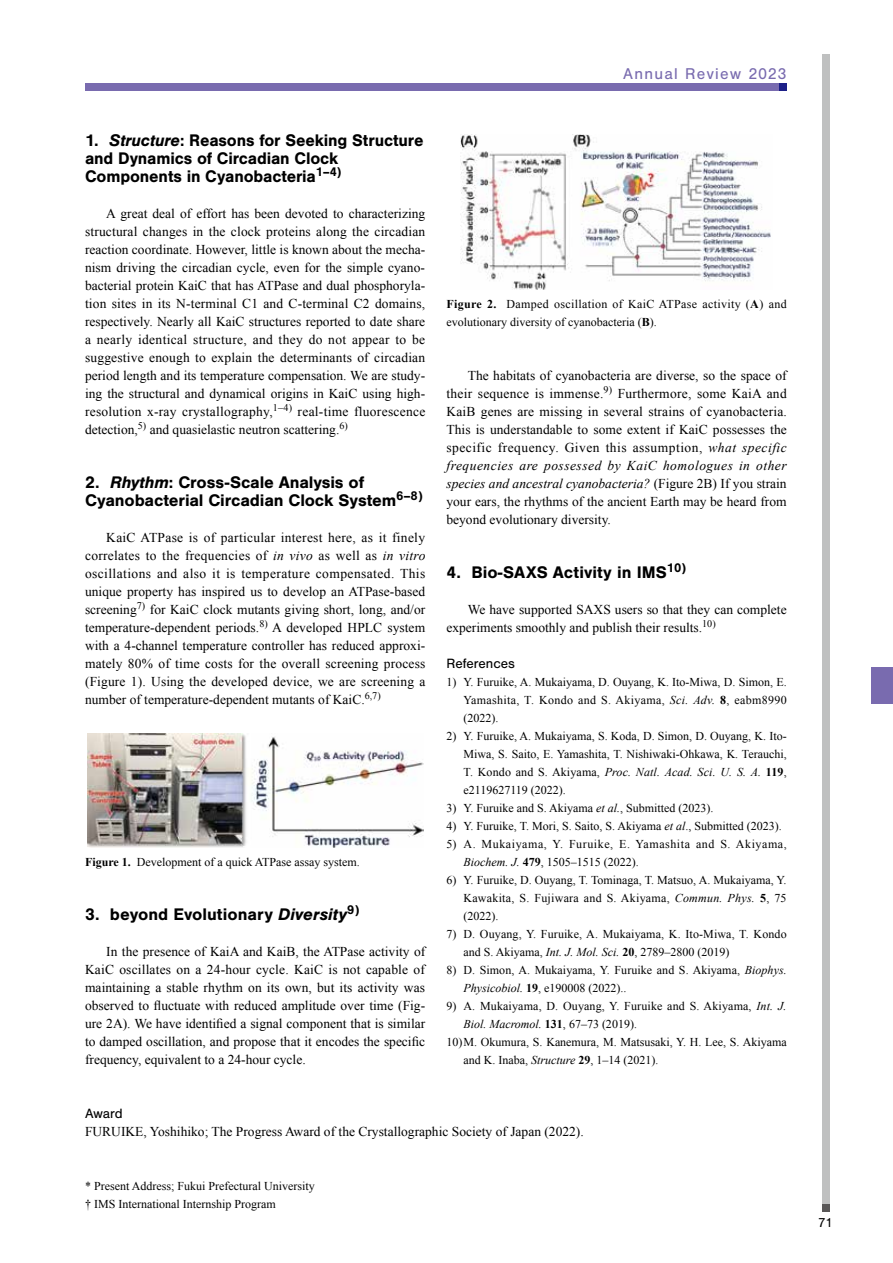
<style>
.page{position:relative;width:893px;height:1263px;background:#fff}
.page>*{position:absolute;margin:0;border:0;box-sizing:border-box;transform-origin:0 0}
.t1{font:700 17.4px/18px "Nimbus San";letter-spacing:-.01em;color:#000}
.t2{font:16.2px "Nimbus San";letter-spacing:.08em;color:#796baf}
.t3{font:13.95px "Nimbus San";color:#000}
.t4{font:13.5px/18px "Times New Roman";color:#000;text-align:justify}
.t5{font:13.5px "Nimbus San";color:#000}
.t6{font:12px/18px "Times New Roman";color:#000}
.t7{font:12px/18px "Times New Roman";letter-spacing:.045em;color:#000}
.t8{font:italic 12px "Times New Roman";color:#000}
.s1{font-style:italic}
.s2{font-weight:700}
.s3{font-weight:700;font-style:normal}
.s4{font-style:normal}
</style>
<div class="page">
<div style="left:85px;top:83px;width:702px;height:7px;background:#796baf"></div>
<div style="left:779px;top:83px;width:8px;height:7px;background:#1d2088"></div>
<div style="left:822px;top:55px;width:7px;height:1157px;background:#bfc0c0"></div>
<div style="left:822px;top:1205px;width:7px;height:7px;background:#595757"></div>
<div style="left:872px;top:668px;width:21px;height:36px;background:#796baf"></div>
<img style="left:87px;top:734px;width:336px;height:114px">
<img style="left:460px;top:135px;width:311px;height:155px">
<p class="t2" style="left:623px;top:65px;width:165px">Annual Review 2023</p>
<p class="t1" style="left:85px;top:131px;width:340px">1. <span class="s1">Structure</span>: Reasons for Seeking Structure and Dynamics of Circadian Clock<br>Components in Cyanobacteria<sup>1–4)</sup></p>
<p class="t4" style="left:85px;top:204px;width:342px;text-indent:21px">A great deal of effort has been devoted to characterizing structural changes in the clock proteins along the circadian reaction coordinate. However, little is known about the mecha&shy;nism driving the circadian cycle, even for the simple cyano&shy;bacterial protein KaiC that has ATPase and dual phosphoryla&shy;tion sites in its N-terminal C1 and C-terminal C2 domains, respectively. Nearly all KaiC structures reported to date share a nearly identical structure, and they do not appear to be suggestive enough to explain the determinants of circadian period length and its temperature compensation. We are study&shy;ing the structural and dynamical origins in KaiC using high&shy;resolution x-ray crystallography,<sup>1–4)</sup> real-time fluorescence detection,<sup>5)</sup> and quasielastic neutron scattering.<sup>6)</sup></p>
<p class="t1" style="left:85px;top:473px;width:339px">2. <span class="s1">Rhythm</span>: Cross-Scale Analysis of<br>Cyanobacterial Circadian Clock System<sup>6–8)</sup></p>
<p class="t4" style="left:85px;top:528px;width:342px;text-indent:21px">KaiC ATPase is of particular interest here, as it finely correlates to the frequencies of <span class="s1">in vivo</span> as well as <span class="s1">in vitro </span>oscillations and also it is temperature compensated. This unique property has inspired us to develop an ATPase-based screening<sup>7)</sup> for KaiC clock mutants giving short, long, and/or temperature-dependent periods.<sup>8)</sup> A developed HPLC system with a 4-channel temperature controller has reduced approxi&shy;mately 80% of time costs for the overall screening process (Figure 1). Using the developed device, we are screening a number of temperature-dependent mutants of KaiC.<sup>6,7)</sup></p>
<p class="t6" style="left:85px;top:852px;width:276px"><span class="s2">Figure 1.</span> Development of a quick ATPase assay system.</p>
<p class="t1" style="left:85px;top:905px;width:276px">3. beyond Evolutionary <span class="s1">Diversity</span><sup>9)</sup></p>
<p class="t4" style="left:85px;top:942px;width:342px;text-indent:21px">In the presence of KaiA and KaiB, the ATPase activity of KaiC oscillates on a 24-hour cycle. KaiC is not capable of maintaining a stable rhythm on its own, but its activity was observed to fluctuate with reduced amplitude over time (Fig&shy;ure 2A). We have identified a signal component that is similar to damped oscillation, and propose that it encodes the specific frequency, equivalent to a 24-hour cycle.</p>
<p class="t6" style="left:446px;top:294px;width:342px"><span class="s2">Figure 2.</span> Damped oscillation of KaiC ATPase activity (<span class="s2">A</span>) and evolutionary diversity of cyanobacteria (<span class="s2">B</span>).</p>
<p class="t4" style="left:446px;top:366px;width:342px;text-indent:21px">The habitats of cyanobacteria are diverse, so the space of their sequence is immense.<sup>9)</sup> Furthermore, some KaiA and KaiB genes are missing in several strains of cyanobacteria.<br>This is understandable to some extent if KaiC possesses the specific frequency. Given this assumption, <span class="s1">what specific frequencies are possessed by KaiC homologues in other species and ancestral cyanobacteria?</span> (Figure 2B) If you strain your ears, the rhythms of the ancient Earth may be heard from beyond evolutionary diversity.</p>
<p class="t1" style="left:446px;top:563px;width:241px">4. Bio-SAXS Activity in IMS<sup>10)</sup></p>
<p class="t4" style="left:446px;top:600px;width:342px;text-indent:21px">We have supported SAXS users so that they can complete experiments smoothly and publish their results.<sup>10)</sup></p>
<p class="t3" style="left:446px;top:655px;width:70px">References</p>
<p class="t6" style="left:463px;top:672px;width:325px;text-align:justify;text-indent:-17px">1) Y. Furuike, A. Mukaiyama, D. Ouyang, K. Ito-Miwa, D. Simon, E.<br>Yamashita, T. Kondo and S. Akiyama, <span class="s1">Sci. Adv.</span> <span class="s2">8</span>, eabm8990 (2022).</p>
<p class="t6" style="left:463px;top:726px;width:325px;text-align:justify;text-indent:-17px">2) Y. Furuike, A. Mukaiyama, S. Koda, D. Simon, D. Ouyang, K. Ito-Miwa, S. Saito, E. Yamashita, T. Nishiwaki-Ohkawa, K. Terauchi, T. Kondo and S. Akiyama, <span class="s1">Proc. Natl. Acad. Sci. U. S. A.</span> <span class="s2">119</span>, e2119627119 (2022).</p>
<p class="t6" style="left:446px;top:798px;width:269px">3) Y. Furuike and S. Akiyama <span class="s1">et al.</span>, Submitted (2023).</p>
<p class="t6" style="left:446px;top:816px;width:337px">4) Y. Furuike, T. Mori, S. Saito, S. Akiyama <span class="s1">et al</span>., Submitted (2023).</p>
<p class="t7" style="left:463px;top:834px;width:325px;text-indent:-17px">5) A. Mukaiyama, Y. Furuike, E. Yamashita and S. Akiyama,<br><span class="s1">Biochem. J.</span> <span class="s2">479</span>, 1505–1515 (2022).</p>
<p class="t6" style="left:463px;top:870px;width:325px;text-align:justify;text-indent:-17px">6) Y. Furuike, D. Ouyang, T. Tominaga, T. Matsuo, A. Mukaiyama, Y.<br>Kawakita, S. Fujiwara and S. Akiyama, <span class="s1">Commun. Phys.</span> <span class="s2">5</span>, 75 (2022).</p>
<p class="t6" style="left:463px;top:924px;width:325px;text-indent:-17px">7) D. Ouyang, Y. Furuike, A. Mukaiyama, K. Ito-Miwa, T. Kondo and S. Akiyama, <span class="s1">Int. J. Mol. Sci.</span> <span class="s2">20</span>, 2789–2800 (2019)</p>
<p class="t6" style="left:463px;top:960px;width:325px;text-indent:-17px">8) D. Simon, A. Mukaiyama, Y. Furuike and S. Akiyama, <span class="s1">Biophys.<br>Physicobiol.</span> <span class="s2">19</span>, e190008 (2022)..</p>
<p class="t6" style="left:446px;top:996px;width:342px">9) A. Mukaiyama, D. Ouyang, Y. Furuike and S. Akiyama, <span class="s1">Int. J.</span></p>
<p class="t8" style="left:463px;top:1015px;width:175px">Biol. Macromol. <span class="s3">131</span><span class="s4">, 67–73 (2019).</span></p>
<p class="t6" style="left:446px;top:1032px;width:342px">10)M. Okumura, S. Kanemura, M. Matsusaki, Y. H. Lee, S. Akiyama</p>
<p class="t6" style="left:463px;top:1050px;width:196px">and K. Inaba, <span class="s1">Structure</span> <span class="s2">29</span>, 1–14 (2021).</p>
<p class="t3" style="left:85px;top:1105px;width:39px">Award</p>
<p class="t4" style="left:85px;top:1122px;width:500px">FURUIKE, Yoshihiko; The Progress Award of the Crystallographic Society of Japan (2022).</p>
<p class="t6" style="left:85px;top:1176px;width:231px">* Present Address; Fukui Prefectural University † IMS International Internship Program</p>
<p class="t5" style="left:818px;top:1215px;width:17px">71</p>
</div>
